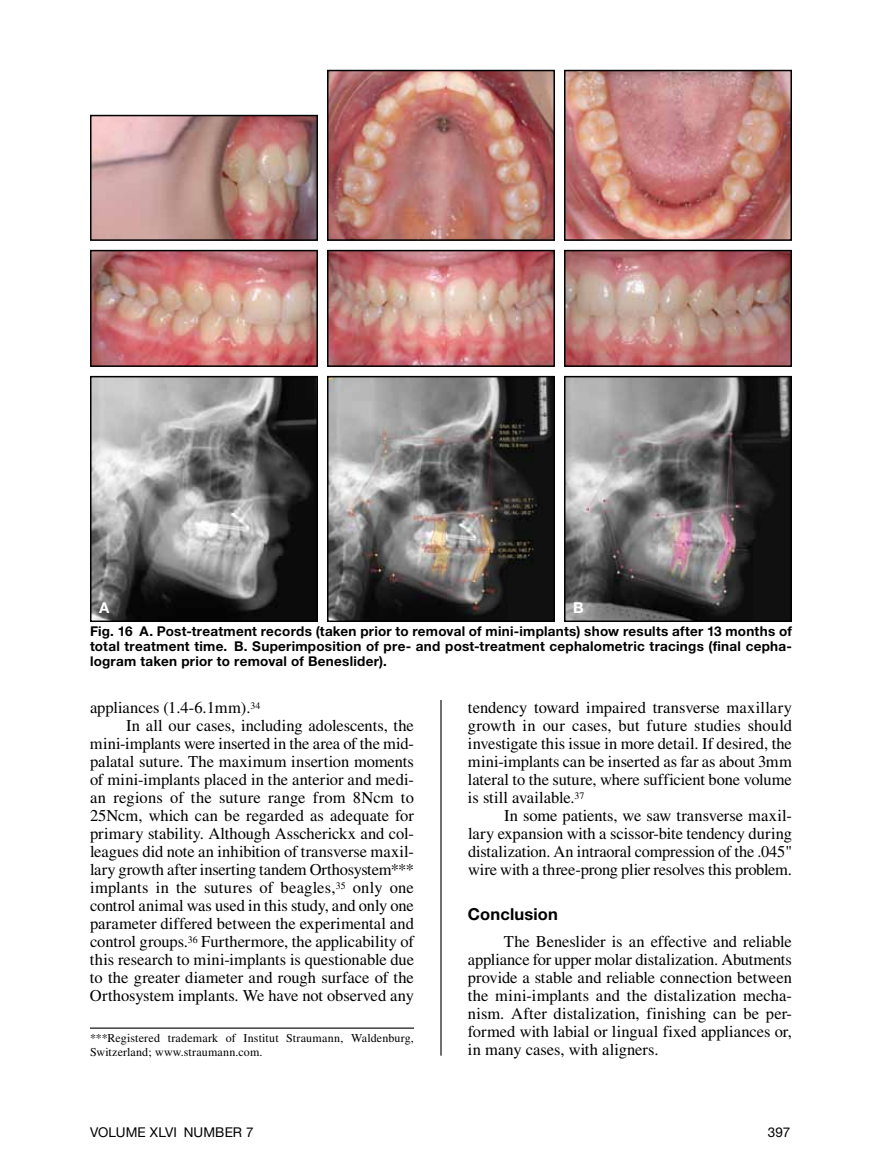
<style>
.page{position:relative;width:891px;height:1175px;background:#fff}
.page>*{position:absolute;margin:0;border:0;box-sizing:border-box;transform-origin:0 0}
.t1{font:16.5px/18px "Times";letter-spacing:-.005em;color:#000;text-align:justify}
.t2{font:16.5px "Times";letter-spacing:.015em;color:#000}
.t3{font:700 16.5px "Helvetica Neue LT Std";letter-spacing:.01em;color:#000}
.t4{font:700 15px "Helvetica Neue LT Std";color:#fff}
.t5{font:700 13.5px/15px "Helvetica Neue LT Std";letter-spacing:.02em;color:#000;text-align:justify}
.t6{font:13.5px "Helvetica Neue LT Std";letter-spacing:.01em;color:#000}
.t7{font:12px/13.5px "Times";letter-spacing:.015em;color:#000}
</style>
<div class="page">
<hr style="left:440px;top:700px;width:2px;height:355px;background:#000">
<img style="left:93px;top:379px;width:222px;height:240px">
<div style="left:90px;top:376px;width:228px;height:246px;border:2px solid #000"></div>
<img style="left:93px;top:118px;width:222px;height:120px">
<div style="left:90px;top:115px;width:228px;height:126px;border:2px solid #000"></div>
<img style="left:330px;top:379px;width:222px;height:240px">
<div style="left:327px;top:376px;width:228px;height:246px;border:2px solid #000"></div>
<img style="left:567px;top:379px;width:222px;height:240px">
<div style="left:564px;top:376px;width:228px;height:246px;border:2px solid #000"></div>
<img style="left:93px;top:253px;width:222px;height:111px">
<div style="left:90px;top:250px;width:228px;height:117px;border:2px solid #000"></div>
<img style="left:330px;top:253px;width:222px;height:111px">
<div style="left:327px;top:250px;width:228px;height:117px;border:2px solid #000"></div>
<img style="left:567px;top:253px;width:222px;height:111px">
<div style="left:564px;top:250px;width:228px;height:117px;border:2px solid #000"></div>
<img style="left:330px;top:73px;width:222px;height:165px">
<div style="left:327px;top:70px;width:228px;height:171px;border:2px solid #000"></div>
<img style="left:567px;top:73px;width:222px;height:165px">
<div style="left:564px;top:70px;width:228px;height:171px;border:2px solid #000"></div>
<hr style="left:90px;top:1027px;width:324px;height:1px;background:#000">
<p class="t4" style="left:99px;top:598px;width:12px">A</p>
<p class="t4" style="left:573px;top:598px;width:12px">B</p>
<p class="t5" style="left:90px;top:623px;width:703px">Fig. 16 A. Post-treatment records (taken prior to removal of mini-implants) show results after 13 months of total treatment time. B. Superimposition of pre- and post-treatment cephalometric tracings (final cepha&shy;logram taken prior to removal of Beneslider).</p>
<p class="t1" style="left:90px;top:698px;width:172px">appliances (1.4-6.1mm).<sup>34</sup></p>
<p class="t1" style="left:126px;top:716px;width:289px">In all our cases, including adolescents, the</p>
<p class="t1" style="left:90px;top:734px;width:326px">mini-implants were inserted in the area of the mid-</p>
<p class="t1" style="left:90px;top:752px;width:325px">palatal suture. The maximum insertion moments</p>
<p class="t1" style="left:90px;top:770px;width:326px">of mini-implants placed in the anterior and medi-</p>
<p class="t2" style="left:90px;top:788px;width:325px">an regions of the suture range from 8Ncm to</p>
<p class="t1" style="left:90px;top:806px;width:325px">25Ncm, which can be regarded as adequate for</p>
<p class="t1" style="left:90px;top:824px;width:325px">primary stability. Although Asscherickx and col-</p>
<p class="t1" style="left:90px;top:842px;width:325px">leagues did note an inhibition of transverse maxil-</p>
<p class="t1" style="left:90px;top:860px;width:325px">lary growth after inserting tandem Orthosystem***</p>
<p class="t2" style="left:90px;top:878px;width:325px">implants in the sutures of beagles,<sup>35</sup> only one</p>
<p class="t1" style="left:90px;top:896px;width:325px">control animal was used in this study, and only one</p>
<p class="t1" style="left:90px;top:914px;width:325px">parameter differed between the experimental and</p>
<p class="t1" style="left:90px;top:932px;width:326px">control groups.<sup>36</sup> Furthermore, the applicability of</p>
<p class="t1" style="left:90px;top:950px;width:326px">this research to mini-implants is questionable due</p>
<p class="t1" style="left:90px;top:968px;width:325px">to the greater diameter and rough surface of the</p>
<p class="t1" style="left:90px;top:986px;width:325px">Orthosystem implants. We have not observed any</p>
<p class="t7" style="left:90px;top:1031px;width:325px">***Registered trademark of Institut Straumann, Waldenburg,<br>Switzerland; www.straumann.com.</p>
<p class="t1" style="left:468px;top:698px;width:326px">tendency toward impaired transverse maxillary growth in our cases, but future studies should investigate this issue in more detail. If desired, the mini-implants can be inserted as far as about 3mm lateral to the suture, where sufficient bone volume is still available.<sup>37</sup></p>
<p class="t1" style="left:468px;top:806px;width:326px;text-indent:36px">In some patients, we saw transverse maxil&shy;lary expansion with a scissor-bite tendency during distalization. An intraoral compression of the .045" wire with a three-prong plier resolves this problem.</p>
<p class="t3" style="left:468px;top:904px;width:91px">Conclusion</p>
<p class="t1" style="left:468px;top:932px;width:325px;text-indent:36px">The Beneslider is an effective and reliable appliance for upper molar distalization. Abutments provide a stable and reliable connection between the mini-implants and the distalization mecha&shy;nism. After distalization, finishing can be per&shy;formed with labial or lingual fixed appliances or, in many cases, with aligners.</p>
<p class="t6" style="left:90px;top:1123px;width:165px">VOLUME XLVI NUMBER 7</p>
<p class="t6" style="left:768px;top:1123px;width:24px">397</p>
</div>
